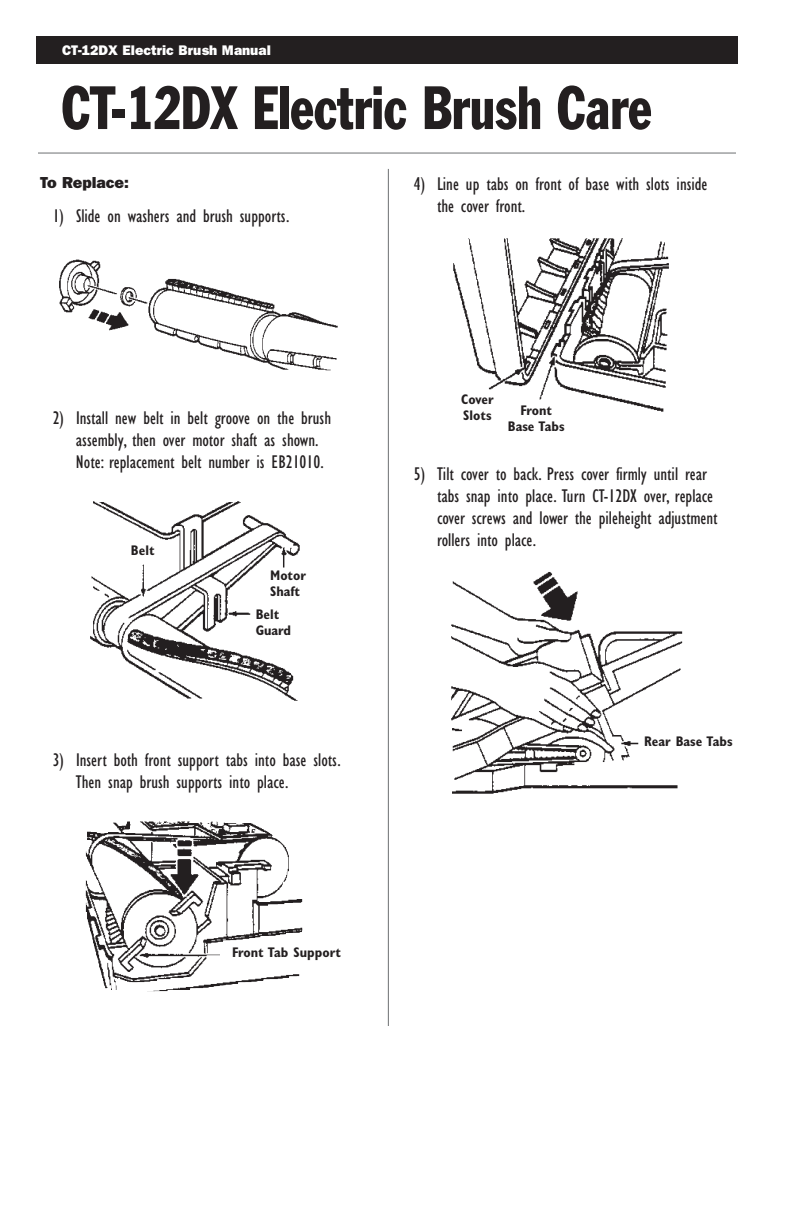
<style>
.page{position:relative;width:792px;height:1224px;background:#fff}
.page>*{position:absolute;margin:0;border:0;box-sizing:border-box;transform-origin:0 0}
.t1{font:condensed 60px "Franklin Gothic";color:#231f20;scale:.85 1}
.t2{font:condensed 19px/22px "Gill Sans";color:#231f20}
.t3{font:800 16px "Franklin Gothic";color:#231f20}
.t4{font:700 condensed 14px/16px "Gill Sans";color:#231f20}
.t5{font:800 14px "Franklin Gothic";color:#fff}
</style>
<div class="page">
<img style="left:59px;top:259px;width:279px;height:112px">
<img style="left:90px;top:501px;width:210px;height:200px">
<div style="left:36px;top:36px;width:702px;height:28px;background:#231f20"></div>
<hr style="left:38px;top:153px;width:698px;height:1px;background:#6d6f71">
<img style="left:85px;top:821px;width:218px;height:171px">
<img style="left:451px;top:572px;width:232px;height:222px">
<img style="left:453px;top:238px;width:216px;height:174px">
<hr style="left:388px;top:169px;width:1px;height:857px;background:#6d6f71">
<p class="t5" style="left:62px;top:46px;width:210px">CT-12DX Electric Brush Manual</p>
<h1 class="t1" style="left:62px;top:86px;width:695px">CT-12DX Electric Brush Care</h1>
<p class="t3" style="left:40px;top:177px;width:90px">To Replace:</p>
<p class="t2" style="left:53px;top:207px;width:238px">1) Slide on washers and brush supports.</p>
<p class="t2" style="left:76px;top:409px;width:257px;text-indent:-23px">2) Install new belt in belt groove on the brush assembly, then over motor shaft as shown.<br>Note: replacement belt number is EB21010.</p>
<p class="t4" style="left:131px;top:544px;width:25px">Belt</p>
<p class="t4" style="left:270px;top:569px;width:37px">Motor<br>Shaft</p>
<p class="t4" style="left:256px;top:608px;width:37px">Belt<br>Guard</p>
<p class="t2" style="left:76px;top:751px;width:266px;text-indent:-23px">3) Insert both front support tabs into base slots.<br>Then snap brush supports into place.</p>
<p class="t4" style="left:232px;top:946px;width:111px">Front Tab Support</p>
<p class="t2" style="left:437px;top:175px;width:272px;text-indent:-23px">4) Line up tabs on front of base with slots inside the cover front.</p>
<p class="t4" style="left:461px;top:393px;width:34px">Cover<br>Slots</p>
<p class="t4" style="left:508px;top:404px;width:58px;text-align:center">Front<br>Base Tabs</p>
<p class="t2" style="left:437px;top:465px;width:282px;text-indent:-23px">5) Tilt cover to back. Press cover firmly until rear tabs snap into place. Turn CT-12DX over, replace cover screws and lower the pileheight adjustment rollers into place.</p>
<p class="t4" style="left:644px;top:735px;width:90px">Rear Base Tabs</p>
</div>
